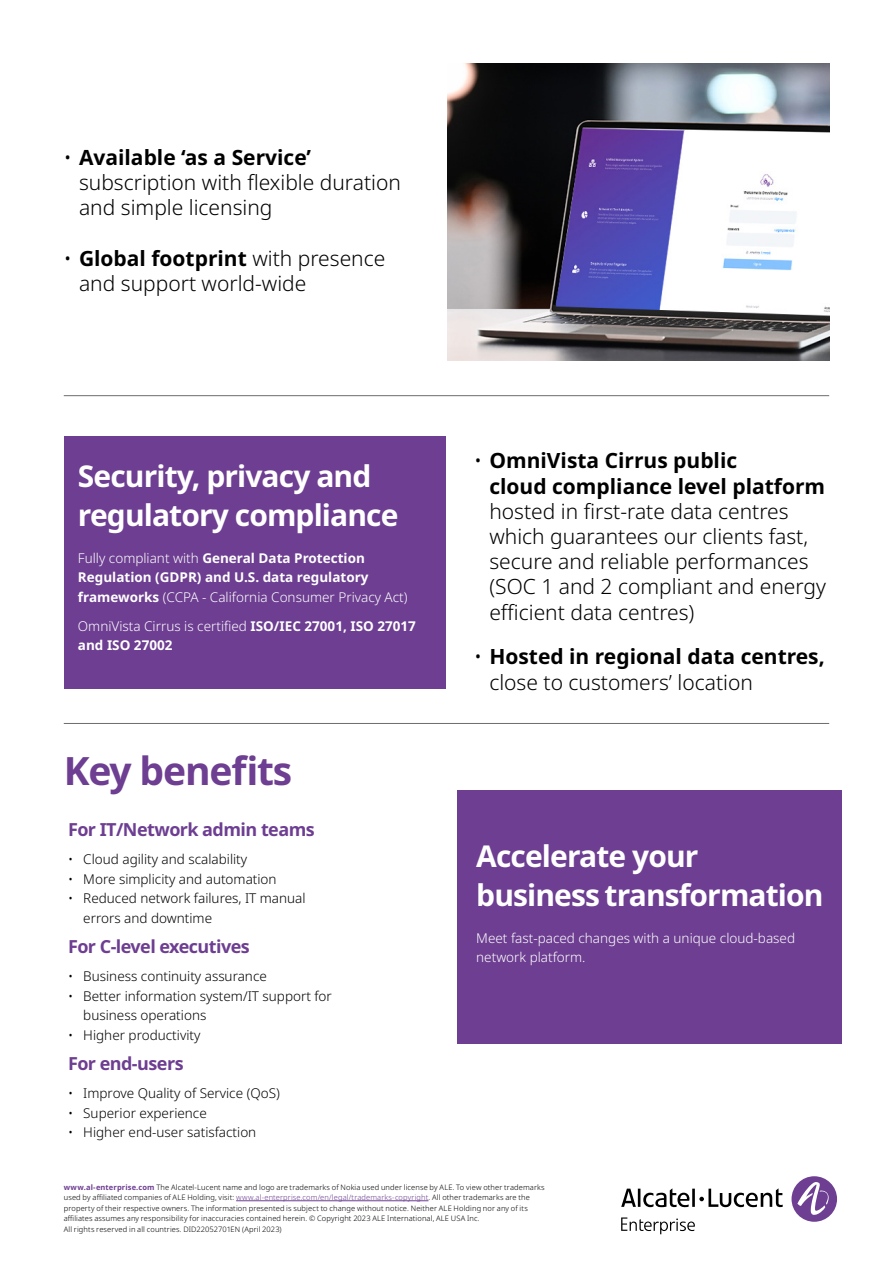
<style>
.page{position:relative;width:893px;height:1263px;background:#fff}
.page>*{position:absolute;margin:0;border:0;box-sizing:border-box;transform-origin:0 0}
.t1{font:700 39px "Noto Sans";letter-spacing:-.03em;color:#6d3e91}
.t2{font:700 30px/39px "Noto Sans";letter-spacing:-.03em;color:#fff}
.t3{font:300 21px/25.2px "Noto Sans";color:#000}
.t4{font:700 21px/25.2px "Noto Sans";color:#000}
.t5{font:700 18px "Noto Sans";letter-spacing:-.03em;color:#6d3e91}
.t6{font:300 13.5px/19.5px "Noto Sans";color:#000}
.t7{font:700 13.5px/19.5px "Noto Sans";color:#fff}
.t8{font:300 13.5px/19.5px "Noto Sans";color:#fff}
.t9{font:300 7.5px/10.5px "Noto Sans";letter-spacing:.015em;color:#000}
.s1{font-weight:700}
.s2{font-weight:300}
.s3{font-weight:700;color:#6d3e91}
.s4{color:#6d3e91}
</style>
<div class="page">
<div style="left:791px;top:1176px;width:46px;height:46px;background:#6d3e91;border-radius:50%"></div>
<svg style="left:797px;top:1181px;width:34px;height:35px"></svg>
<svg style="left:621px;top:1188px;width:162px;height:19px"></svg>
<svg style="left:621px;top:1217px;width:74px;height:17px"></svg>
<hr style="left:236px;top:1200px;width:192px;height:1px;background:#6d3e91">
<img style="left:448px;top:64px;width:381px;height:297px">
<div style="left:64px;top:437px;width:381px;height:252px;background:#6d3e91"></div>
<hr style="left:64px;top:395px;width:765px;height:1px;background:#6a6d71">
<hr style="left:64px;top:723px;width:765px;height:1px;background:#6a6d71">
<div style="left:457px;top:791px;width:385px;height:253px;background:#6d3e91"></div>
<h3 class="t3" style="left:79px;top:145px;width:323px;text-indent:-15px">• <span class="s1">Available ‘as a Service’ </span>subscription with flexible duration and simple licensing</h3>
<h3 class="t3" style="left:79px;top:246px;width:308px;text-indent:-15px">• <span class="s1">Global footprint</span> with presence and support world-wide</h3>
<h2 class="t2" style="left:78px;top:457px;width:322px">Security, privacy and regulatory compliance</h2>
<h3 class="t7" style="left:78px;top:548px;width:331px"><span class="s2">Fully compliant with</span> General Data Protection<br>Regulation (GDPR) and U.S. data regulatory frameworks <span class="s2">(CCPA - California Consumer Privacy Act)</span></h3>
<h3 class="t7" style="left:78px;top:616px;width:340px"><span class="s2">OmniVista Cirrus is certified</span> ISO/IEC 27001, ISO 27017 and ISO 27002</h3>
<h1 class="t1" style="left:64px;top:743px;width:230px">Key benefits</h1>
<h3 class="t5" style="left:68px;top:816px;width:248px">For IT/Network admin teams</h3>
<h3 class="t6" style="left:68px;top:850px;width:181px">• Cloud agility and scalability</h3>
<h3 class="t6" style="left:68px;top:869px;width:210px">• More simplicity and automation</h3>
<h3 class="t6" style="left:83px;top:889px;width:224px;text-indent:-15px">• Reduced network failures, IT manual errors and downtime</h3>
<h3 class="t5" style="left:68px;top:933px;width:183px">For C-level executives</h3>
<h3 class="t6" style="left:68px;top:967px;width:200px">• Business continuity assurance</h3>
<h3 class="t6" style="left:83px;top:986px;width:250px;text-indent:-15px">• Better information system/IT support for business operations</h3>
<h3 class="t6" style="left:68px;top:1025px;width:134px">• Higher productivity</h3>
<h3 class="t5" style="left:68px;top:1050px;width:117px">For end-users</h3>
<h3 class="t6" style="left:68px;top:1084px;width:213px">• Improve Quality of Service (QoS)</h3>
<h3 class="t6" style="left:68px;top:1103px;width:140px">• Superior experience</h3>
<h3 class="t6" style="left:68px;top:1123px;width:190px">• Higher end-user satisfaction</h3>
<h3 class="t4" style="left:489px;top:449px;width:337px;text-indent:-15px"><span class="s2">•</span> OmniVista Cirrus public<br>cloud compliance level platform</h3>
<h3 class="t3" style="left:489px;top:499px;width:338px">hosted in first-rate data centres which guarantees our clients fast, secure and reliable performances (SOC 1 and 2 compliant and energy efficient data centres)</h3>
<h3 class="t4" style="left:489px;top:645px;width:337px;text-indent:-15px"><span class="s2">•</span> Hosted in regional data centres, <span class="s2">close to customers’ location</span></h3>
<h2 class="t2" style="left:476px;top:837px;width:349px">Accelerate your business transformation</h2>
<h3 class="t8" style="left:476px;top:928px;width:320px">Meet fast-paced changes with a unique cloud-based network platform.</h3>
<p class="t9" style="left:64px;top:1182px;width:482px"><span class="s3">www.al-enterprise.com</span> The Alcatel-Lucent name and logo are trademarks of Nokia used under license by ALE. To view other trademarks used by affiliated companies of ALE Holding, visit: <span class="s4">www.al-enterprise.com/en/legal/trademarks-copyright</span>. All other trademarks are the property of their respective owners. The information presented is subject to change without notice. Neither ALE Holding nor any of its affiliates assumes any responsibility for inaccuracies contained herein. © Copyright 2023 ALE International, ALE USA Inc.<br>All rights reserved in all countries. DID22052701EN (April 2023)</p>
</div>
